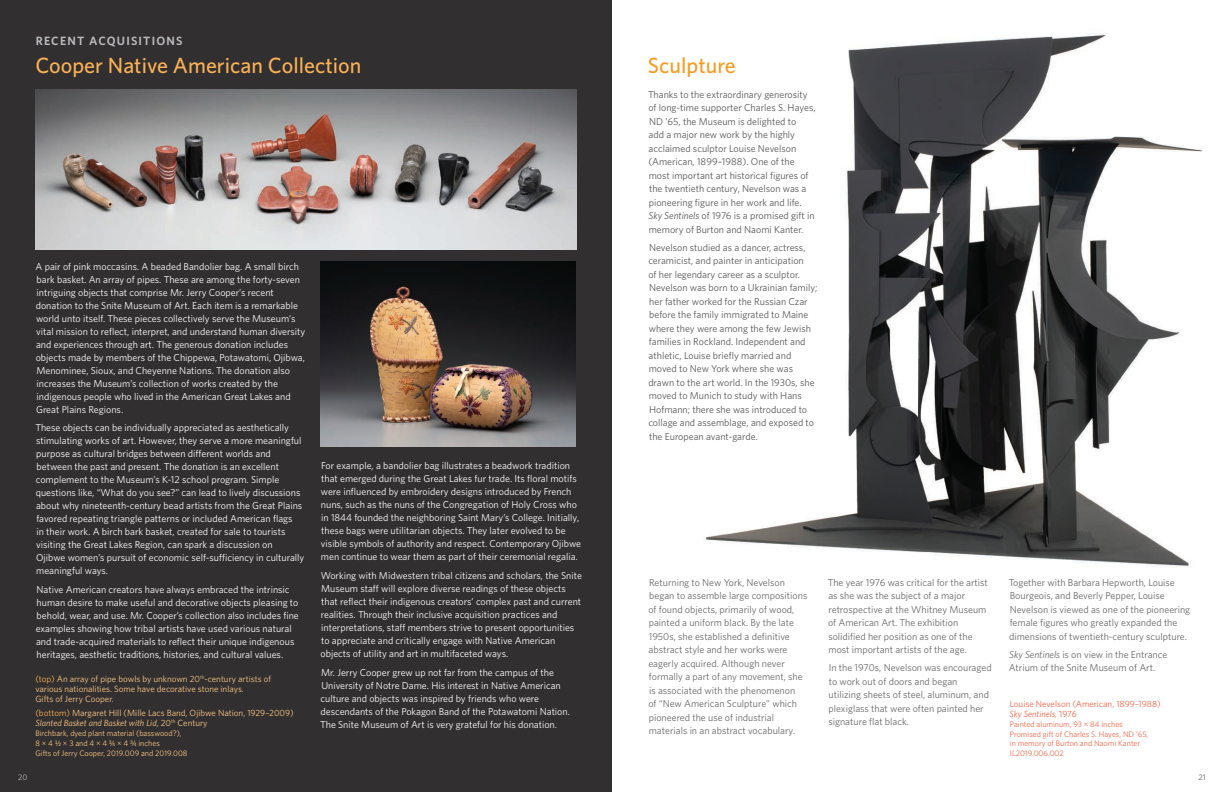
<style>
.page{position:relative;width:1224px;height:792px;background:#fff}
.page>*{position:absolute;margin:0;border:0;box-sizing:border-box;transform-origin:0 0}
.t1{font:500 22px "Whitney HTF";color:#fbb256}
.t2{font:500 22px "Whitney HTF";color:#f89b22}
.t3{font:600 12px "Whitney HTF";letter-spacing:.1em;color:#bcbdc0}
.t4{font:10px/13px "Whitney HTF";color:#fff}
.t5{font:10px/13.5px "Whitney HTF";color:#69696c}
.t6{font:10px/13.5px "Whitney HTF";color:#57585a}
.t7{font:9px/10px "Whitney HTF";color:#fdc785}
.t8{font:9px/10px "Whitney HTF";color:#f26648}
.t9{font:8px/10px "Whitney HTF";color:#f26648}
.t10{font:8px/10px "Whitney HTF";color:#fdc785}
.t11{font:8px "Whitney HTF";color:#57585a}
.t12{font:8px "Whitney HTF";color:#bcbdc0}
.s1{color:#fbb256}
.s2{font-style:italic}
.s3{font-family:"Whitney Numeric"}
</style>
<div class="page">
<img style="left:705px;top:33px;width:498px;height:534px">
<div style="left:0;top:0;width:612px;height:792px;background:#312f30"></div>
<img style="left:320px;top:261px;width:255px;height:186px">
<img style="left:35px;top:90px;width:541px;height:159px">
<p class="t3" style="left:36px;top:33px;width:148px">RECENT ACQUISITIONS</p>
<h1 class="t1" style="left:35px;top:52px;width:327px">Cooper Native American Collection</h1>
<p class="t12" style="left:18px;top:772px;width:11px">20</p>
<p class="t4" style="left:36px;top:259px;width:271px">A pair of pink moccasins. A beaded Bandolier bag. A small birch bark basket. An array of pipes. These are among the forty-seven intriguing objects that comprise Mr. Jerry Cooper’s recent donation to the Snite Museum of Art. Each item is a remarkable world unto itself. These pieces collectively serve the Museum’s vital mission to reflect, interpret, and understand human diversity and experiences through art. The generous donation includes objects made by members of the Chippewa, Potawatomi, Ojibwa, Menominee, Sioux, and Cheyenne Nations. The donation also increases the Museum’s collection of works created by the indigenous people who lived in the American Great Lakes and Great Plains Regions.</p>
<p class="t4" style="left:35px;top:421px;width:271px">These objects can be individually appreciated as aesthetically stimulating works of art. However, they serve a more meaningful purpose as cultural bridges between different worlds and between the past and present. The donation is an excellent complement to the Museum’s K-12 school program. Simple questions like, “What do you see?” can lead to lively discussions about why nineteenth-century bead artists from the Great Plains favored repeating triangle patterns or included American flags<br>in their work. A birch bark basket, created for sale to tourists visiting the Great Lakes Region, can spark a discussion on<br>Ojibwe women’s pursuit of economic self-sufficiency in culturally meaningful ways.</p>
<p class="t4" style="left:36px;top:583px;width:265px">Native American creators have always embraced the intrinsic human desire to make useful and decorative objects pleasing to behold, wear, and use. Mr. Cooper’s collection also includes fine examples showing how tribal artists have used various natural and trade-acquired materials to reflect their unique indigenous heritages, aesthetic traditions, histories, and cultural values.</p>
<p class="t7" style="left:35px;top:674px;width:237px"><span class="s1">(top)</span> An array of pipe bowls by unknown 20<sup>th</sup>-century artists of various nationalities. Some have decorative stone inlays.<br>Gifts of Jerry Cooper.</p>
<p class="t7" style="left:35px;top:708px;width:260px"><span class="s1">(bottom)</span> Margaret Hill (Mille Lacs Band, Ojibwe Nation, 1929–2009)<br><span class="s2">Slanted Basket and Basket with Lid</span>, 20<sup>th</sup> Century</p>
<p class="t10" style="left:35px;top:728px;width:154px">Birchbark, dyed plant material (basswood?),<br>8 µ 4 <span class="s3">½</span> µ 3 and 4 µ 4 <span class="s3">¾</span> µ 4 <span class="s3">¾</span> inches<br>Gifts of Jerry Cooper, 2019.009 and 2019.008</p>
<p class="t4" style="left:321px;top:459px;width:262px">For example, a bandolier bag illustrates a beadwork tradition that emerged during the Great Lakes fur trade. Its floral motifs were influenced by embroidery designs introduced by French nuns, such as the nuns of the Congregation of Holy Cross who in 1844 founded the neighboring Saint Mary’s College. Initially, these bags were utilitarian objects. They later evolved to be visible symbols of authority and respect. Contemporary Ojibwe men continue to wear them as part of their ceremonial regalia.</p>
<p class="t4" style="left:321px;top:569px;width:263px">Working with Midwestern tribal citizens and scholars, the Snite Museum staff will explore diverse readings of these objects that reflect their indigenous creators’ complex past and current realities. Through their inclusive acquisition practices and interpretations, staff members strive to present opportunities to appreciate and critically engage with Native American objects of utility and art in multifaceted ways.</p>
<p class="t4" style="left:320px;top:666px;width:251px">Mr. Jerry Cooper grew up not far from the campus of the University of Notre Dame. His interest in Native American culture and objects was inspired by friends who were descendants of the Pokagon Band of the Potawatomi Nation.<br>The Snite Museum of Art is very grateful for his donation.</p>
<h1 class="t2" style="left:648px;top:52px;width:89px">Sculpture</h1>
<p class="t6" style="left:648px;top:87px;width:169px">Thanks to the extraordinary generosity of long-time supporter Charles S. Hayes, ND ’65, the Museum is delighted to<br>add a major new work by the highly acclaimed sculptor Louise Nevelson (American, 1899–1988). One of the most important art historical figures of the twentieth century, Nevelson was a pioneering figure in her work and life.<br><span class="s2">Sky Sentinels</span> of 1976 is a promised gift in memory of Burton and Naomi Kanter.</p>
<p class="t6" style="left:648px;top:240px;width:171px">Nevelson studied as a dancer, actress, ceramicist, and painter in anticipation<br>of her legendary career as a sculptor.<br>Nevelson was born to a Ukrainian family; her father worked for the Russian Czar before the family immigrated to Maine where they were among the few Jewish families in Rockland. Independent and athletic, Louise briefly married and moved to New York where she was drawn to the art world. In the 1930s, she moved to Munich to study with Hans Hofmann; there she was introduced to collage and assemblage, and exposed to the European avant-garde.</p>
<p class="t5" style="left:648px;top:575px;width:161px">Returning to New York, Nevelson began to assemble large compositions of found objects, primarily of wood, painted a uniform black. By the late 1950s, she established a definitive abstract style and her works were eagerly acquired. Although never formally a part of any movement, she is associated with the phenomenon<br>of “New American Sculpture” which pioneered the use of industrial materials in an abstract vocabulary.</p>
<p class="t5" style="left:828px;top:575px;width:162px">The year 1976 was critical for the artist as she was the subject of a major retrospective at the Whitney Museum of American Art. The exhibition solidified her position as one of the most important artists of the age.</p>
<p class="t5" style="left:828px;top:661px;width:165px">In the 1970s, Nevelson was encouraged to work out of doors and began utilizing sheets of steel, aluminum, and plexiglass that were often painted her signature flat black.</p>
<p class="t5" style="left:1009px;top:575px;width:183px">Together with Barbara Hepworth, Louise Bourgeois, and Beverly Pepper, Louise Nevelson is viewed as one of the pioneering female figures who greatly expanded the dimensions of twentieth-century sculpture.</p>
<p class="t5" style="left:1009px;top:647px;width:160px"><span class="s2">Sky Sentinels</span> is on view in the Entrance<br>Atrium of the Snite Museum of Art.</p>
<p class="t8" style="left:1010px;top:699px;width:153px">Louise Nevelson (American, 1899–1988)<br><span class="s2">Sky Sentinels,</span> 1976</p>
<p class="t9" style="left:1010px;top:719px;width:140px">Painted aluminum, 93 µ 84 inches<br>Promised gift of Charles S. Hayes, ND ’65,</p>
<p class="t9" style="left:1010px;top:738px;width:132px">in memory of Burton and Naomi Kanter<br>IL2019.006.002</p>
<p class="t11" style="left:1199px;top:772px;width:9px">21</p>
</div>
